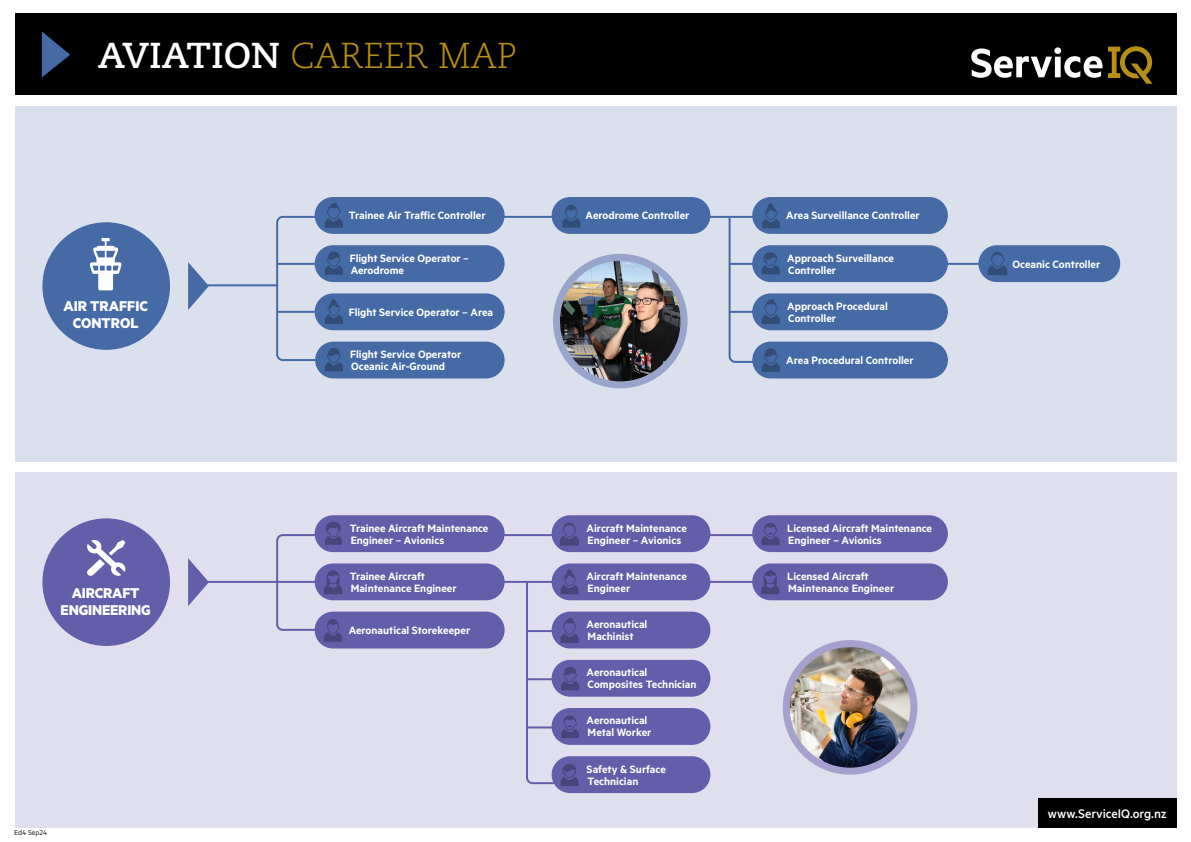
<style>
.page{position:relative;width:1191px;height:842px;background:#fff}
.page>*{position:absolute;margin:0;border:0;box-sizing:border-box;transform-origin:0 0}
.t1{font:300 36px "Caecilia LT Std";color:#b78f13}
.t2{font:700 16px/17px "Metric";letter-spacing:-.01em;color:#fff;text-align:center}
.t3{font:500 14px "Metric";letter-spacing:-.005em;color:#fff}
.t4{font:600 12px/12px "Metric";color:#fff}
.t5{font:8px "Metric";color:#231f20}
.s1{font-weight:700;color:#fff}
</style>
<div class="page">
<div style="left:15px;top:106px;width:1161px;height:355px;background:#dae1ed"></div>
<div style="left:15px;top:473px;width:1161px;height:355px;background:#e0dfee"></div>
<hr style="left:198px;top:284px;width:79px;height:2px;background:#456aa6">
<hr style="left:730px;top:263px;width:261px;height:2px;background:#456aa6">
<svg style="left:275px;top:215px;width:452px;height:147px"></svg>
<hr style="left:202px;top:581px;width:552px;height:2px;background:#625ea9">
<svg style="left:275px;top:533px;width:481px;height:99px"></svg>
<div style="left:15px;top:14px;width:1161px;height:81px;background:#000"></div>
<div style="left:1037px;top:799px;width:139px;height:29px;background:#000"></div>
<svg style="left:971px;top:46px;width:182px;height:38px"></svg>
<div style="left:315px;top:197px;width:189px;height:37px;background:#456aa6;border-radius:18px"></div>
<svg style="left:325px;top:202px;width:18px;height:26px"></svg>
<div style="left:978px;top:245px;width:142px;height:37px;background:#456aa6;border-radius:18px"></div>
<svg style="left:988px;top:252px;width:19px;height:23px"></svg>
<div style="left:551px;top:563px;width:159px;height:37px;background:#625ea9;border-radius:18px"></div>
<div style="left:551px;top:612px;width:159px;height:36px;background:#625ea9;border-radius:18px"></div>
<div style="left:551px;top:708px;width:159px;height:37px;background:#625ea9;border-radius:18px"></div>
<div style="left:551px;top:660px;width:159px;height:37px;background:#625ea9;border-radius:18px"></div>
<div style="left:551px;top:756px;width:159px;height:37px;background:#625ea9;border-radius:18px"></div>
<svg style="left:525px;top:569px;width:89px;height:217px"></svg>
<div style="left:752px;top:245px;width:196px;height:37px;background:#456aa6;border-radius:18px"></div>
<div style="left:752px;top:293px;width:196px;height:37px;background:#456aa6;border-radius:18px"></div>
<div style="left:752px;top:342px;width:196px;height:36px;background:#456aa6;border-radius:18px"></div>
<div style="left:752px;top:197px;width:196px;height:37px;background:#456aa6;border-radius:18px"></div>
<svg style="left:727px;top:204px;width:86px;height:168px"></svg>
<div style="left:315px;top:245px;width:189px;height:37px;background:#456aa6;border-radius:18px"></div>
<svg style="left:325px;top:251px;width:18px;height:24px"></svg>
<div style="left:315px;top:293px;width:189px;height:37px;background:#456aa6;border-radius:18px"></div>
<svg style="left:325px;top:299px;width:18px;height:25px"></svg>
<div style="left:315px;top:342px;width:189px;height:36px;background:#456aa6;border-radius:18px"></div>
<svg style="left:325px;top:348px;width:18px;height:23px"></svg>
<div style="left:752px;top:563px;width:196px;height:37px;background:#625ea9;border-radius:18px"></div>
<svg style="left:761px;top:570px;width:18px;height:24px"></svg>
<svg style="left:188px;top:262px;width:21px;height:48px"></svg>
<div style="left:42px;top:222px;width:128px;height:128px;background:#456aa6;border-radius:50%"></div>
<svg style="left:90px;top:238px;width:31px;height:52px"></svg>
<svg style="left:188px;top:558px;width:21px;height:48px"></svg>
<div style="left:42px;top:518px;width:128px;height:128px;background:#625ea9;border-radius:50%"></div>
<svg style="left:87px;top:540px;width:38px;height:36px"></svg>
<div style="left:551px;top:197px;width:159px;height:37px;background:#456aa6;border-radius:18px"></div>
<svg style="left:562px;top:205px;width:18px;height:23px"></svg>
<div style="left:315px;top:515px;width:189px;height:37px;background:#625ea9;border-radius:18px"></div>
<svg style="left:325px;top:522px;width:17px;height:23px"></svg>
<div style="left:752px;top:515px;width:196px;height:37px;background:#625ea9;border-radius:18px"></div>
<svg style="left:761px;top:523px;width:18px;height:22px"></svg>
<div style="left:551px;top:515px;width:159px;height:37px;background:#625ea9;border-radius:18px"></div>
<svg style="left:559px;top:522px;width:20px;height:24px"></svg>
<div style="left:315px;top:612px;width:189px;height:36px;background:#625ea9;border-radius:18px"></div>
<svg style="left:324px;top:619px;width:18px;height:23px"></svg>
<div style="left:315px;top:563px;width:189px;height:37px;background:#625ea9;border-radius:18px"></div>
<svg style="left:324px;top:570px;width:18px;height:24px"></svg>
<svg style="left:42px;top:31px;width:28px;height:46px"></svg>
<img style="left:556px;top:257px;width:128px;height:128px;border-radius:64px">
<div style="left:553px;top:254px;width:134px;height:134px;border:7px solid #99a4ca;border-radius:50%"></div>
<img style="left:790px;top:644px;width:123px;height:126px">
<div style="left:782px;top:640px;width:135px;height:135px;border:7px solid #a5a0ce;border-radius:50%"></div>
<h1 class="t1" style="left:98px;top:36px;width:421px"><span class="s1">AVIATION</span> CAREER MAP</h1>
<h2 class="t2" style="left:63px;top:297px;width:86px">AIR TRAFFIC<br>CONTROL</h2>
<p class="t4" style="left:349px;top:209px;width:138px">Trainee Air Traffic Controller</p>
<p class="t4" style="left:350px;top:251px;width:121px">Flight Service Operator –<br>Aerodrome</p>
<p class="t4" style="left:349px;top:306px;width:146px">Flight Service Operator – Area</p>
<p class="t4" style="left:350px;top:348px;width:113px">Flight Service Operator<br>Oceanic Air-Ground</p>
<p class="t4" style="left:585px;top:209px;width:105px">Aerodrome Controller</p>
<p class="t4" style="left:786px;top:209px;width:135px">Area Surveillance Controller</p>
<p class="t4" style="left:787px;top:251px;width:108px">Approach Surveillance<br>Controller</p>
<p class="t4" style="left:787px;top:300px;width:102px">Approach Procedural<br>Controller</p>
<p class="t4" style="left:786px;top:354px;width:129px">Area Procedural Controller</p>
<h2 class="t2" style="left:61px;top:584px;width:92px">AIRCRAFT<br>ENGINEERING</h2>
<p class="t5" style="left:14px;top:828px;width:34px">Ed4 Sep24</p>
<p class="t4" style="left:586px;top:521px;width:102px">Aircraft Maintenance<br>Engineer – Avionics</p>
<p class="t4" style="left:350px;top:521px;width:140px">Trainee Aircraft Maintenance<br>Engineer – Avionics</p>
<p class="t4" style="left:787px;top:521px;width:146px">Licensed Aircraft Maintenance<br>Engineer – Avionics</p>
<p class="t4" style="left:350px;top:570px;width:108px">Trainee Aircraft<br>Maintenance Engineer</p>
<p class="t4" style="left:349px;top:624px;width:123px">Aeronautical Storekeeper</p>
<p class="t4" style="left:586px;top:570px;width:102px">Aircraft Maintenance<br>Engineer</p>
<p class="t4" style="left:586px;top:618px;width:62px">Aeronautical<br>Machinist</p>
<p class="t4" style="left:586px;top:666px;width:111px">Aeronautical<br>Composites Technician</p>
<p class="t4" style="left:586px;top:714px;width:66px">Aeronautical<br>Metal Worker</p>
<p class="t4" style="left:586px;top:762px;width:81px">Safety &amp; Surface<br>Technician</p>
<p class="t4" style="left:787px;top:570px;width:108px">Licensed Aircraft<br>Maintenance Engineer</p>
<p class="t4" style="left:1012px;top:257px;width:89px">Oceanic Controller</p>
<p class="t3" style="left:1047px;top:805px;width:120px">www.ServiceIQ.org.nz</p>
</div>
